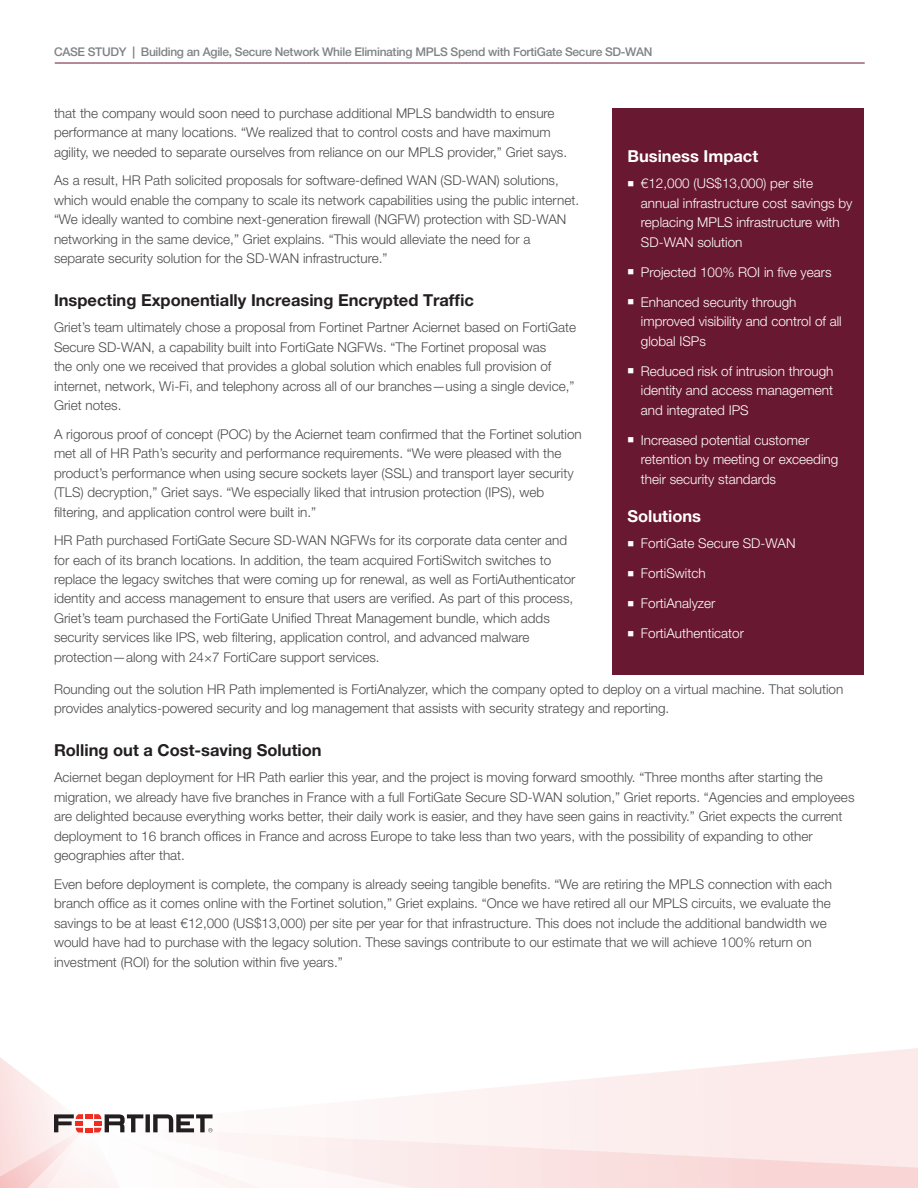
<style>
.page{position:relative;width:918px;height:1188px;background:#fff}
.page>*{position:absolute;margin:0;border:0;box-sizing:border-box;transform-origin:0 0}
.t1{font:700 16.5px "Helvetica Neue LT Pro";color:#231f20}
.t2{font:700 16.5px "Helvetica Neue LT Pro";color:#fff}
.t3{font:300 13.5px/19.5px "Helvetica Neue LT Pro";color:#4b4c4d}
.t4{font:300 13.5px/19.5px "Helvetica Neue LT Pro";color:#fff}
.t5{font:500 12px "Helvetica Neue LT Pro";letter-spacing:-.025em;color:#808285}
.s1{font-weight:700}
</style>
<div class="page">
<svg style="left:407px;top:1048px;width:511px;height:77px"></svg>
<svg style="left:261px;top:1125px;width:657px;height:63px"></svg>
<svg style="left:0;top:1057px;width:261px;height:131px"></svg>
<hr style="left:55px;top:63px;width:810px;height:1px;background:#691831">
<div style="left:612px;top:109px;width:252px;height:566px;background:#691831"></div>
<p class="t5" style="left:54px;top:44px;width:600px">CASE STUDY <span class="s1">|</span> Building an Agile, Secure Network While Eliminating MPLS Spend with FortiGate Secure SD-WAN</p>
<p class="t3" style="left:54px;top:103px;width:515px">that the company would soon need to purchase additional MPLS bandwidth to ensure performance at many locations. “We realized that to control costs and have maximum agility, we needed to separate ourselves from reliance on our MPLS provider,” Griet says.</p>
<p class="t3" style="left:54px;top:170px;width:527px">As a result, HR Path solicited proposals for software-defined WAN (SD-WAN) solutions, which would enable the company to scale its network capabilities using the public internet. “We ideally wanted to combine next-generation firewall (NGFW) protection with SD-WAN networking in the same device,” Griet explains. “This would alleviate the need for a separate security solution for the SD-WAN infrastructure.”</p>
<p class="t1" style="left:54px;top:290px;width:422px">Inspecting Exponentially Increasing Encrypted Traffic</p>
<p class="t3" style="left:54px;top:317px;width:524px">Griet’s team ultimately chose a proposal from Fortinet Partner Aciernet based on FortiGate Secure SD-WAN, a capability built into FortiGate NGFWs. “The Fortinet proposal was<br>the only one we received that provides a global solution which enables full provision of internet, network, Wi-Fi, and telephony across all of our branches—using a single device,” Griet notes.</p>
<p class="t3" style="left:54px;top:424px;width:529px">A rigorous proof of concept (POC) by the Aciernet team confirmed that the Fortinet solution met all of HR Path’s security and performance requirements. “We were pleased with the product’s performance when using secure sockets layer (SSL) and transport layer security (TLS) decryption,” Griet says. “We especially liked that intrusion protection (IPS), web filtering, and application control were built in.”</p>
<p class="t3" style="left:54px;top:530px;width:523px">HR Path purchased FortiGate Secure SD-WAN NGFWs for its corporate data center and for each of its branch locations. In addition, the team acquired FortiSwitch switches to replace the legacy switches that were coming up for renewal, as well as FortiAuthenticator identity and access management to ensure that users are verified. As part of this process, Griet’s team purchased the FortiGate Unified Threat Management bundle, which adds security services like IPS, web filtering, application control, and advanced malware protection—along with 24×7 FortiCare support services.</p>
<p class="t2" style="left:627px;top:146px;width:132px">Business Impact</p>
<p class="t4" style="left:641px;top:173px;width:213px;text-indent:-14px">■ €12,000 (US$13,000) per site annual infrastructure cost savings by replacing MPLS infrastructure with<br>SD-WAN solution</p>
<p class="t4" style="left:627px;top:262px;width:206px">■ Projected 100% ROI in five years</p>
<p class="t4" style="left:641px;top:292px;width:202px;text-indent:-14px">■ Enhanced security through improved visibility and control of all global ISPs</p>
<p class="t4" style="left:641px;top:361px;width:194px;text-align:justify;text-indent:-14px">■ Reduced risk of intrusion through identity and access management and integrated IPS</p>
<p class="t4" style="left:641px;top:430px;width:199px;text-indent:-14px">■ Increased potential customer retention by meeting or exceeding their security standards</p>
<p class="t2" style="left:627px;top:506px;width:75px">Solutions</p>
<p class="t4" style="left:627px;top:533px;width:170px">■ FortiGate Secure SD-WAN</p>
<p class="t4" style="left:627px;top:563px;width:80px">■ FortiSwitch</p>
<p class="t4" style="left:627px;top:593px;width:90px">■ FortiAnalyzer</p>
<p class="t4" style="left:627px;top:623px;width:118px">■ FortiAuthenticator</p>
<p class="t3" style="left:54px;top:679px;width:791px">Rounding out the solution HR Path implemented is FortiAnalyzer, which the company opted to deploy on a virtual machine. That solution provides analytics-powered security and log management that assists with security strategy and reporting.</p>
<p class="t1" style="left:54px;top:740px;width:269px">Rolling out a Cost-saving Solution</p>
<p class="t3" style="left:54px;top:767px;width:802px">Aciernet began deployment for HR Path earlier this year, and the project is moving forward smoothly. “Three months after starting the migration, we already have five branches in France with a full FortiGate Secure SD-WAN solution,” Griet reports. “Agencies and employees are delighted because everything works better, their daily work is easier, and they have seen gains in reactivity.” Griet expects the current deployment to 16 branch offices in France and across Europe to take less than two years, with the possibility of expanding to other geographies after that.</p>
<p class="t3" style="left:54px;top:874px;width:779px">Even before deployment is complete, the company is already seeing tangible benefits. “We are retiring the MPLS connection with each branch office as it comes online with the Fortinet solution,” Griet explains. “Once we have retired all our MPLS circuits, we evaluate the savings to be at least €12,000 (US$13,000) per site per year for that infrastructure. This does not include the additional bandwidth we would have had to purchase with the legacy solution. These savings contribute to our estimate that we will achieve 100% return on investment (ROI) for the solution within five years.”</p>
</div>
